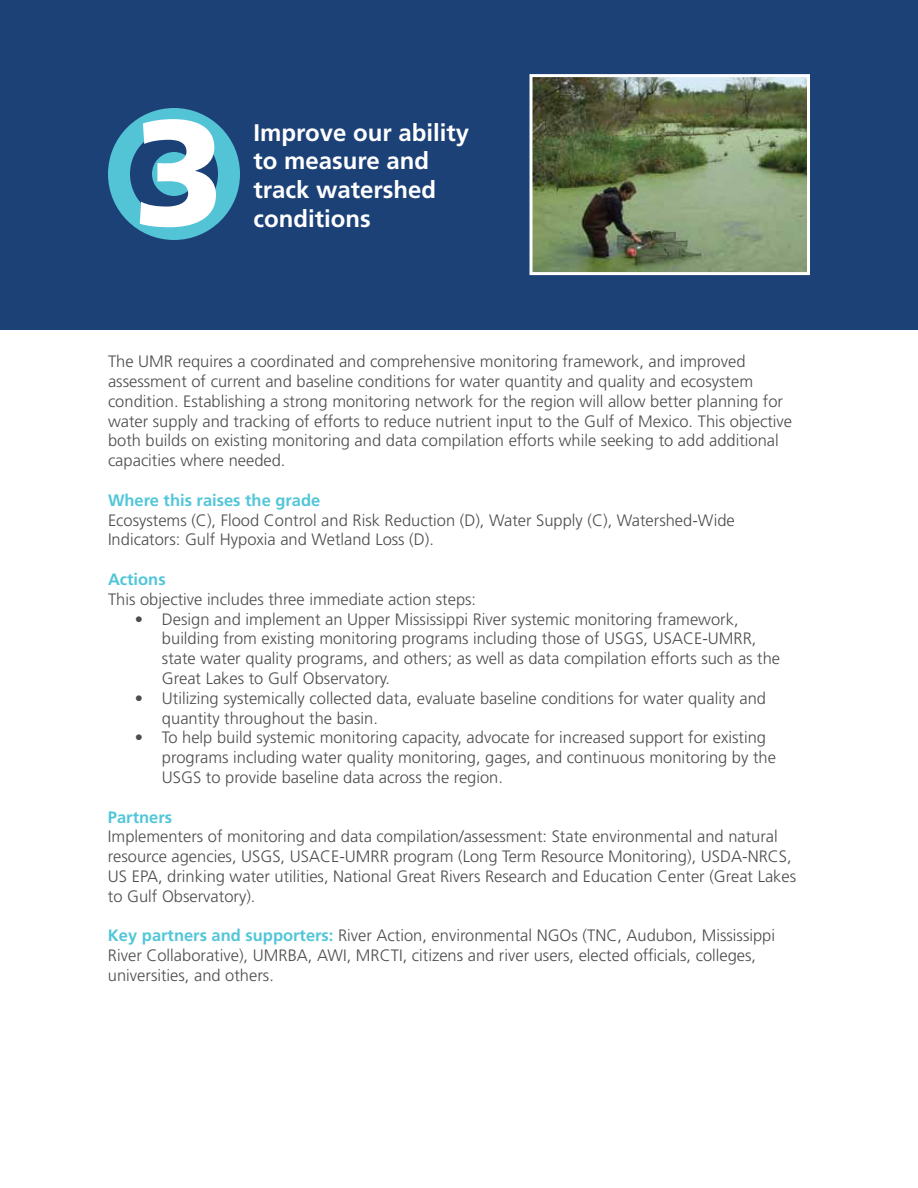
<style>
.page{position:relative;width:918px;height:1188px;background:#fff}
.page>*{position:absolute;margin:0;border:0;box-sizing:border-box;transform-origin:0 0}
.t1{font:700 24px/28.8px "Frutiger LT Std";color:#fff}
.t2{font:300 16.5px/19.8px "Frutiger LT Std";color:#4d4d4f}
.t3{font:700 16.5px "Frutiger LT Std";color:#52c6d8}
.s1{font-weight:700;color:#52c6d8}
</style>
<div class="page">
<div style="left:0;top:0;width:918px;height:330px;background:#1c4177"></div>
<svg style="left:108px;top:108px;width:132px;height:132px"></svg>
<img style="left:534px;top:78px;width:272px;height:193px">
<div style="left:530px;top:74px;width:280px;height:201px;border:3px solid #fff"></div>
<h1 class="t1" style="left:254px;top:118px;width:217px">Improve our ability to measure and track watershed conditions</h1>
<p class="t2" style="left:108px;top:352px;width:686px">The UMR requires a coordinated and comprehensive monitoring framework, and improved assessment of current and baseline conditions for water quantity and quality and ecosystem condition. Establishing a strong monitoring network for the region will allow better planning for water supply and tracking of efforts to reduce nutrient input to the Gulf of Mexico. This objective both builds on existing monitoring and data compilation efforts while seeking to add additional capacities where needed.</p>
<p class="t3" style="left:108px;top:490px;width:214px">Where this raises the grade</p>
<p class="t2" style="left:108px;top:510px;width:628px">Ecosystems (C), Flood Control and Risk Reduction (D), Water Supply (C), Watershed-Wide<br>Indicators: Gulf Hypoxia and Wetland Loss (D).</p>
<p class="t3" style="left:108px;top:570px;width:59px">Actions</p>
<p class="t2" style="left:108px;top:589px;width:370px">This objective includes three immediate action steps:</p>
<p class="t2" style="left:162px;top:609px;width:620px;text-indent:-27px">• Design and implement an Upper Mississippi River systemic monitoring framework, building from existing monitoring programs including those of USGS, USACE-UMRR, state water quality programs, and others; as well as data compilation efforts such as the Great Lakes to Gulf Observatory.</p>
<p class="t2" style="left:162px;top:688px;width:606px;text-indent:-27px">• Utilizing systemically collected data, evaluate baseline conditions for water quality and quantity throughout the basin.</p>
<p class="t2" style="left:162px;top:728px;width:616px;text-indent:-27px">• To help build systemic monitoring capacity, advocate for increased support for existing programs including water quality monitoring, gages, and continuous monitoring by the<br>USGS to provide baseline data across the region.</p>
<p class="t3" style="left:108px;top:807px;width:66px">Partners</p>
<p class="t2" style="left:108px;top:827px;width:690px">Implementers of monitoring and data compilation/assessment: State environmental and natural resource agencies, USGS, USACE-UMRR program (Long Term Resource Monitoring), USDA-NRCS, US EPA, drinking water utilities, National Great Rivers Research and Education Center (Great Lakes to Gulf Observatory).</p>
<p class="t2" style="left:108px;top:926px;width:669px"><span class="s1">Key partners and supporters:</span> River Action, environmental NGOs (TNC, Audubon, Mississippi<br>River Collaborative), UMRBA, AWI, MRCTI, citizens and river users, elected officials, colleges, universities, and others.</p>
</div>
